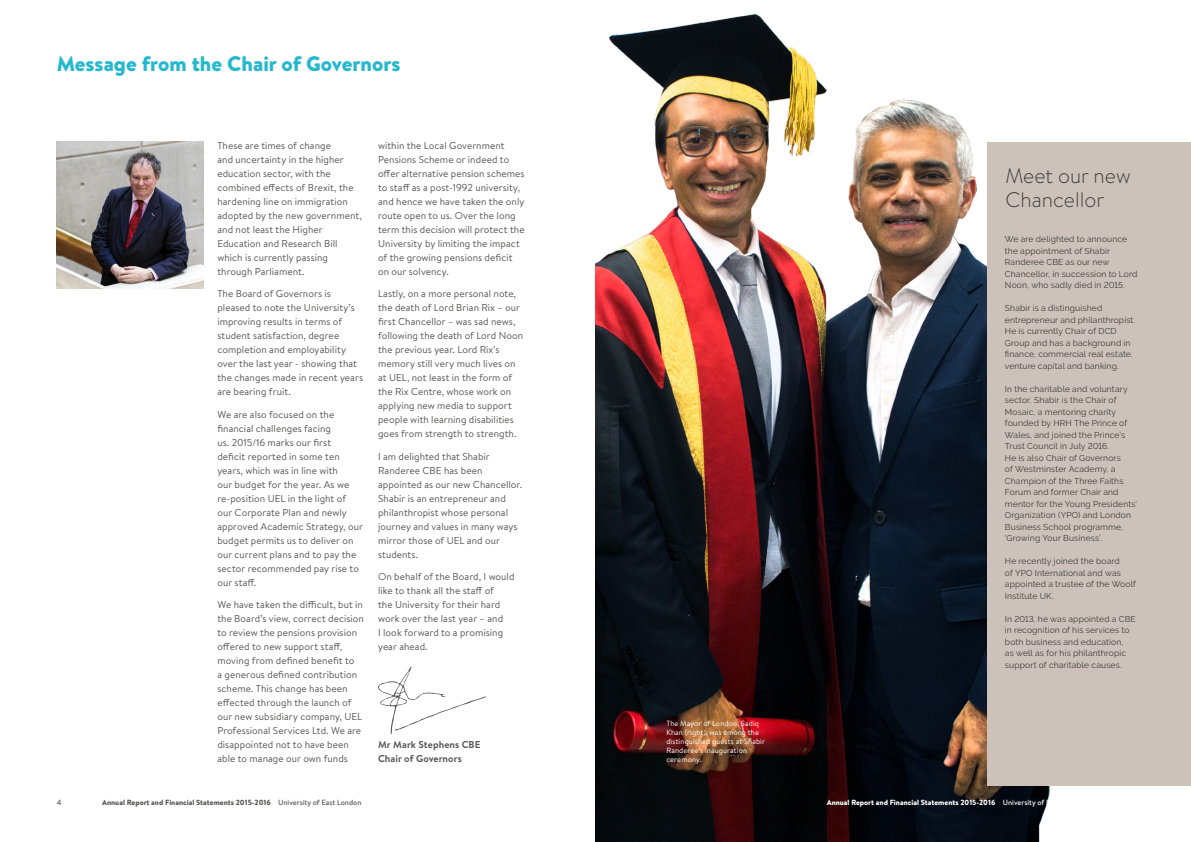
<style>
.page{position:relative;width:1191px;height:842px;background:#fff}
.page>*{position:absolute;margin:0;border:0;box-sizing:border-box;transform-origin:0 0}
.t1{font:900 21px "Brandon Text";color:#24b8cf}
.t2{font:300 21px/24px "Brandon Text";color:#3c3c3b}
.t3{font:10px/14px "Brandon Text";letter-spacing:.005em;color:#575756}
.t4{font:700 10px/14px "Brandon Text";letter-spacing:.005em;color:#575756}
.t5{font:8.5px/11.5px "Raleway";letter-spacing:.015em;color:#3c3c3b}
.t6{font:7.5px/9px "Brandon Text";letter-spacing:.02em;color:#fff}
.t7{font:900 7.5px "Brandon Text";color:#575756}
.t8{font:900 7.5px "Brandon Text";color:#fff}
.t9{font:500 7.5px "Brandon Text";color:#575756}
.s1{font-weight:500}
</style>
<div class="page">
<img style="left:57px;top:142px;width:146px;height:146px">
<img style="left:595px;top:14px;width:596px;height:828px">
<svg style="left:378px;top:667px;width:108px;height:67px"></svg>
<div style="left:987px;top:142px;width:204px;height:643px;background:#ccc2ba"></div>
<h1 class="t1" style="left:57px;top:49px;width:345px">Message from the Chair of Governors</h1>
<p class="t3" style="left:217px;top:138px;width:146px">These are times of change<br>and uncertainty in the higher education sector, with the combined effects of Brexit, the hardening line on immigration adopted by the new government, and not least the Higher<br>Education and Research Bill which is currently passing through Parliament.</p>
<p class="t3" style="left:217px;top:286px;width:147px">The Board of Governors is pleased to note the University’s improving results in terms of student satisfaction, degree completion and employability over the last year - showing that the changes made in recent years are bearing fruit.</p>
<p class="t3" style="left:217px;top:407px;width:147px">We are also focused on the financial challenges facing<br>us. 2015/16 marks our first<br>deficit reported in some ten years, which was in line with<br>our budget for the year. As we re-position UEL in the light of our Corporate Plan and newly approved Academic Strategy, our budget permits us to deliver on our current plans and to pay the sector recommended pay rise to our staff.</p>
<p class="t3" style="left:217px;top:597px;width:148px">We have taken the difficult, but in the Board’s view, correct decision to review the pensions provision offered to new support staff, moving from defined benefit to<br>a generous defined contribution scheme. This change has been effected through the launch of our new subsidiary company, UEL<br>Professional Services Ltd. We are disappointed not to have been able to manage our own funds</p>
<p class="t3" style="left:378px;top:138px;width:148px">within the Local Government<br>Pensions Scheme or indeed to offer alternative pension schemes to staff as a post-1992 university, and hence we have taken the only route open to us. Over the long term this decision will protect the<br>University by limiting the impact of the growing pensions deficit on our solvency.</p>
<p class="t3" style="left:378px;top:286px;width:146px">Lastly, on a more personal note, the death of Lord Brian Rix – our first Chancellor – was sad news, following the death of Lord Noon the previous year. Lord Rix’s memory still very much lives on at UEL, not least in the form of the Rix Centre, whose work on applying new media to support people with learning disabilities goes from strength to strength.</p>
<p class="t3" style="left:378px;top:449px;width:146px">I am delighted that Shabir<br>Randeree CBE has been appointed as our new Chancellor.<br>Shabir is an entrepreneur and philanthropist whose personal journey and values in many ways mirror those of UEL and our students.</p>
<p class="t3" style="left:378px;top:569px;width:138px">On behalf of the Board, I would like to thank all the staff of<br>the University for their hard work over the last year – and<br>I look forward to a promising year ahead.</p>
<p class="t4" style="left:378px;top:737px;width:104px">Mr Mark Stephens CBE<br>Chair of Governors</p>
<p class="t6" style="left:666px;top:718px;width:100px">The Mayor of London, Sadiq<br>Khan (right), was among the distinguished guests at Shabir<br>Randeree’s inauguration ceremony.</p>
<h1 class="t2" style="left:1005px;top:163px;width:127px">Meet our new<br>Chancellor</h1>
<p class="t5" style="left:1005px;top:234px;width:134px">We are delighted to announce the appointment of Shabir<br>Randeree CBE as our new<br>Chancellor, in succession to Lord<br>Noon, who sadly died in 2015.</p>
<p class="t5" style="left:1005px;top:303px;width:132px">Shabir is a distinguished entrepreneur and philanthropist.<br>He is currently Chair of DCD<br>Group and has a background in finance, commercial real estate, venture capital and banking.</p>
<p class="t5" style="left:1005px;top:383px;width:134px">In the charitable and voluntary sector, Shabir is the Chair of<br>Mosaic, a mentoring charity founded by HRH The Prince of<br>Wales, and joined the Prince’s<br>Trust Council in July 2016.<br>He is also Chair of Governors<br>of Westminster Academy, a<br>Champion of the Three Faiths<br>Forum and former Chair and mentor for the Young Presidents’<br>Organization (YPO) and London<br>Business School programme, ‘Growing Your Business’.</p>
<p class="t5" style="left:1005px;top:556px;width:132px">He recently joined the board<br>of YPO International and was appointed a trustee of the Woolf<br>Institute UK.</p>
<p class="t5" style="left:1005px;top:613px;width:132px">In 2013, he was appointed a CBE in recognition of his services to both business and education,<br>as well as for his philanthropic support of charitable causes.</p>
<p class="t9" style="left:57px;top:797px;width:6px">4</p>
<p class="t7" style="left:102px;top:797px;width:261px">Annual Report and Financial Statements 2015-2016 <span class="s1">University of East London</span></p>
<p class="t8" style="left:826px;top:797px;width:261px">Annual Report and Financial Statements 2015-2016 <span class="s1">University of East London</span></p>
</div>
